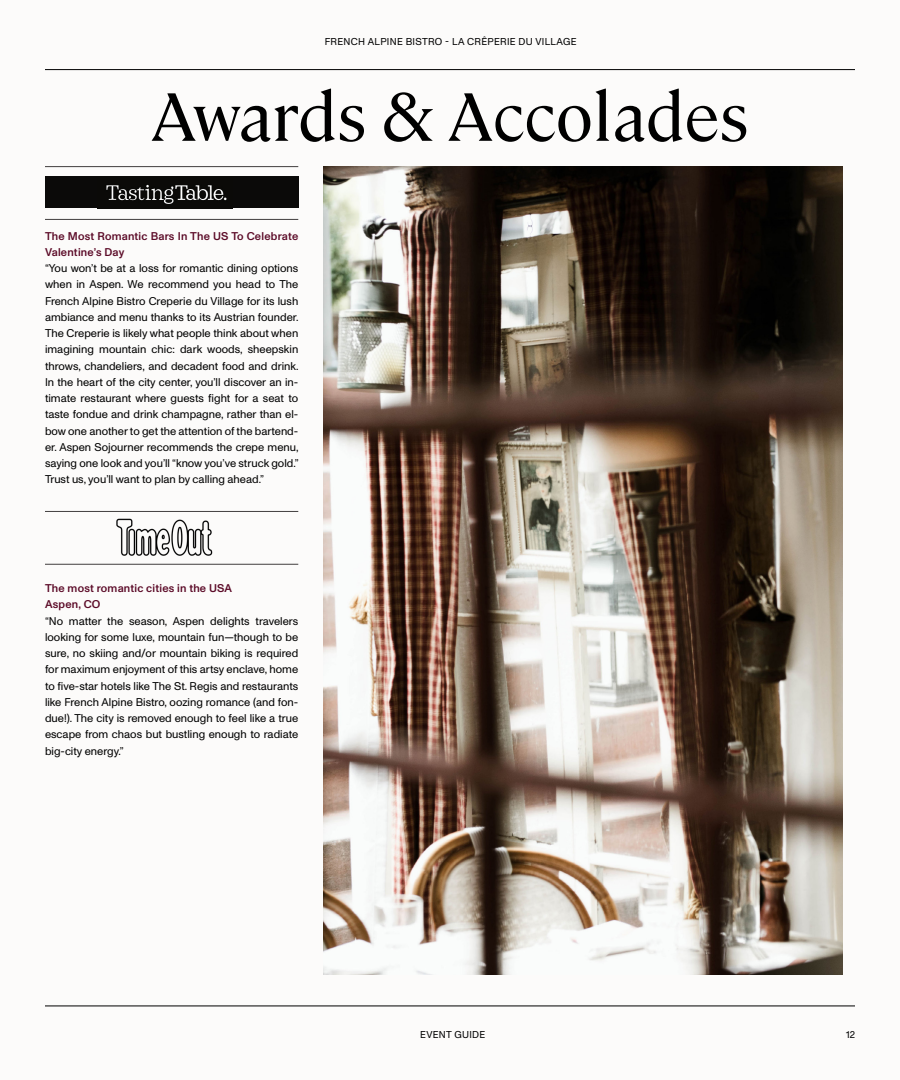
<style>
.page{position:relative;width:900px;height:1080px;background:#fcfbfa}
.page>*{position:absolute;margin:0;border:0;box-sizing:border-box;transform-origin:0 0}
.t1{font:67.75px "Cambon";color:#000}
.t2{font:11.25px/16.2px "Monument Grotesk";color:#000;text-align:justify}
.t3{font:500 11.25px/16.2px "Monument Grotesk";letter-spacing:.02em;color:#5b0a27}
.t4{font:10px "Monument Grotesk";letter-spacing:.03em;color:#000}
</style>
<div class="page">
<hr style="left:45px;top:69px;width:810px;height:1px;background:#000">
<hr style="left:45px;top:1006px;width:810px;height:1px;background:#000">
<hr style="left:45px;top:166px;width:253px;height:1px;background:#413e3e">
<hr style="left:45px;top:511px;width:253px;height:1px;background:#413e3e">
<hr style="left:45px;top:219px;width:253px;height:1px;background:#413e3e">
<hr style="left:45px;top:564px;width:253px;height:1px;background:#413e3e">
<div style="left:45px;top:177px;width:253px;height:31px;background:#0b0a09"></div>
<img style="left:106px;top:184px;width:121px;height:20px">
<img style="left:116px;top:518px;width:97px;height:38px">
<img style="left:323px;top:167px;width:520px;height:808px">
<p class="t4" style="left:325px;top:35px;width:253px">FRENCH ALPINE BISTRO - LA CRÊPERIE DU VILLAGE</p>
<h1 class="t1" style="left:151px;top:68px;width:599px">Awards &amp; Accolades</h1>
<p class="t3" style="left:45px;top:227px;width:255px">The Most Romantic Bars In The US To Celebrate<br>Valentine’s Day</p>
<p class="t2" style="left:45px;top:260px;width:255px">“You won’t be at a loss for romantic dining options when in Aspen. We recommend you head to The French Alpine Bistro Creperie du Village for its lush ambiance and menu thanks to its Austrian founder.<br>The Creperie is likely what people think about when imagining mountain chic: dark woods, sheepskin throws, chandeliers, and decadent food and drink.<br>In the heart of the city center, you’ll discover an in&shy;timate restaurant where guests fight for a seat to taste fondue and drink champagne, rather than el&shy;bow one another to get the attention of the bartend&shy;er. Aspen Sojourner recommends the crepe menu, saying one look and you’ll “know you’ve struck gold.” Trust us, you’ll want to plan by calling ahead.”</p>
<p class="t3" style="left:45px;top:580px;width:189px">The most romantic cities in the USA<br>Aspen, CO</p>
<p class="t2" style="left:45px;top:612px;width:255px">“No matter the season, Aspen delights travelers looking for some luxe, mountain fun—though to be sure, no skiing and/or mountain biking is required for maximum enjoyment of this artsy enclave, home to five-star hotels like The St. Regis and restaurants like French Alpine Bistro, oozing romance (and fon&shy;due!). The city is removed enough to feel like a true escape from chaos but bustling enough to radiate big-city energy.”</p>
<p class="t4" style="left:420px;top:1028px;width:67px">EVENT GUIDE</p>
<p class="t4" style="left:846px;top:1028px;width:10px">12</p>
</div>
